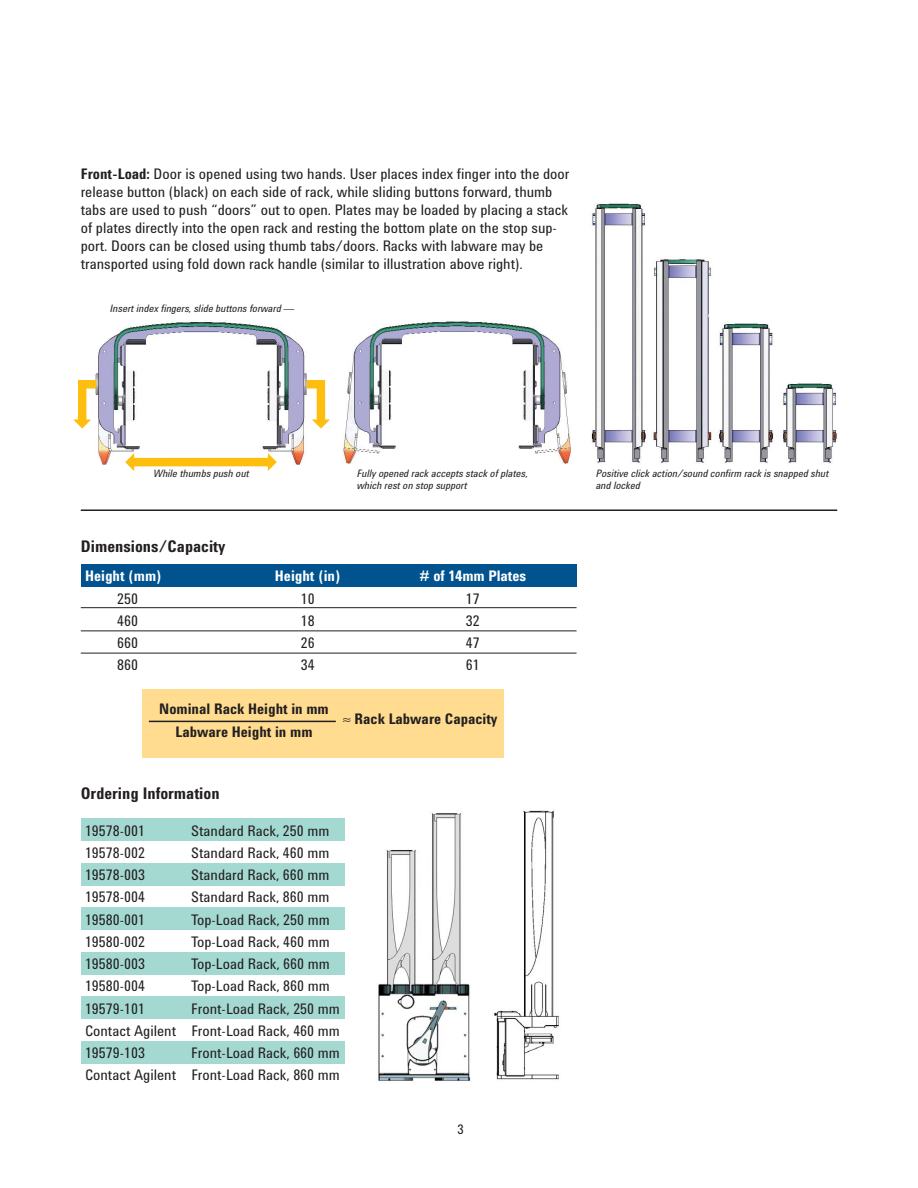
<style>
.page{position:relative;width:918px;height:1188px;background:#fff}
.page>*{position:absolute;margin:0;border:0;box-sizing:border-box;transform-origin:0 0}
.t1{font:700 16.5px "Agilent Cond";color:#231f20}
.t2{font:15px/18px "Agilent Cond";color:#231f20}
.t3{font:700 15px/22.5px "Agilent Cond";color:#231f20;text-align:center}
.t4{font:700 15px "Agilent Cond";color:#fff}
.t5{font:13.5px "Agilent Cond";color:#231f20}
.t6{font:italic 10.5px/12px "Agilent Cond";color:#231f20}
.s1{font-weight:700}
</style>
<div class="page">
<div style="left:81px;top:819px;width:263px;height:22px;background:#a4d9d2"></div>
<div style="left:81px;top:863px;width:263px;height:22px;background:#a4d9d2"></div>
<div style="left:81px;top:908px;width:263px;height:22px;background:#a4d9d2"></div>
<div style="left:81px;top:952px;width:263px;height:22px;background:#a4d9d2"></div>
<div style="left:81px;top:997px;width:263px;height:22px;background:#a4d9d2"></div>
<div style="left:81px;top:1041px;width:263px;height:22px;background:#a4d9d2"></div>
<div style="left:143px;top:689px;width:361px;height:68px;background:#ffdc90"></div>
<div style="left:81px;top:565px;width:496px;height:22px;background:#00538e"></div>
<hr style="left:149px;top:721px;width:187px;height:1px;background:#231f20">
<hr style="left:81px;top:607px;width:496px;height:1px;background:#231f20">
<hr style="left:81px;top:631px;width:496px;height:1px;background:#231f20">
<hr style="left:81px;top:653px;width:496px;height:1px;background:#231f20">
<img style="left:591px;top:203px;width:246px;height:261px">
<img style="left:378px;top:813px;width:93px;height:270px">
<img style="left:494px;top:810px;width:65px;height:270px">
<img style="left:342px;top:321px;width:229px;height:142px">
<img style="left:95px;top:321px;width:212px;height:143px">
<svg style="left:307px;top:380px;width:23px;height:49px"></svg>
<svg style="left:73px;top:380px;width:23px;height:49px"></svg>
<svg style="left:125px;top:453px;width:152px;height:18px"></svg>
<hr style="left:81px;top:509px;width:756px;height:2px;background:#231f20">
<p class="t2" style="left:81px;top:166px;width:490px"><span class="s1">Front-Load:</span> Door is opened using two hands. User places index finger into the door release button (black) on each side of rack, while sliding buttons forward, thumb tabs are used to push “doors” out to open. Plates may be loaded by placing a stack of plates directly into the open rack and resting the bottom plate on the stop sup&shy;port. Doors can be closed using thumb tabs/doors. Racks with labware may be transported using fold down rack handle (similar to illustration above right).</p>
<p class="t6" style="left:110px;top:304px;width:186px">Insert index fingers, slide buttons forward —</p>
<p class="t6" style="left:153px;top:468px;width:98px">While thumbs push out</p>
<p class="t6" style="left:357px;top:468px;width:172px">Fully opened rack accepts stack of plates, which rest on stop support</p>
<p class="t1" style="left:81px;top:540px;width:146px">Dimensions/Capacity</p>
<p class="t4" style="left:85px;top:570px;width:78px">Height (mm)</p>
<p class="t4" style="left:275px;top:570px;width:67px">Height (in)</p>
<p class="t4" style="left:419px;top:570px;width:108px"># of 14mm Plates</p>
<p class="t2" style="left:117px;top:591px;width:22px">250</p>
<p class="t2" style="left:301px;top:591px;width:15px">10</p>
<p class="t2" style="left:466px;top:591px;width:15px">17</p>
<p class="t2" style="left:117px;top:613px;width:22px">460</p>
<p class="t2" style="left:301px;top:613px;width:15px">18</p>
<p class="t2" style="left:466px;top:613px;width:15px">32</p>
<p class="t2" style="left:117px;top:636px;width:22px">660</p>
<p class="t2" style="left:301px;top:636px;width:15px">26</p>
<p class="t2" style="left:466px;top:636px;width:15px">47</p>
<p class="t2" style="left:117px;top:658px;width:22px">860</p>
<p class="t2" style="left:301px;top:658px;width:15px">34</p>
<p class="t2" style="left:466px;top:658px;width:15px">61</p>
<p class="t3" style="left:159px;top:700px;width:171px">Nominal Rack Height in mm<br>Labware Height in mm</p>
<p class="t3" style="left:343px;top:710px;width:156px">≈ Rack Labware Capacity</p>
<p class="t1" style="left:81px;top:787px;width:140px">Ordering Information</p>
<p class="t2" style="left:85px;top:823px;width:62px">19578-001</p>
<p class="t2" style="left:191px;top:823px;width:140px">Standard Rack, 250 mm</p>
<p class="t2" style="left:85px;top:845px;width:62px">19578-002</p>
<p class="t2" style="left:191px;top:845px;width:140px">Standard Rack, 460 mm</p>
<p class="t2" style="left:85px;top:868px;width:62px">19578-003</p>
<p class="t2" style="left:191px;top:868px;width:140px">Standard Rack, 660 mm</p>
<p class="t2" style="left:85px;top:890px;width:62px">19578-004</p>
<p class="t2" style="left:191px;top:890px;width:140px">Standard Rack, 860 mm</p>
<p class="t2" style="left:85px;top:912px;width:62px">19580-001</p>
<p class="t2" style="left:191px;top:912px;width:140px">Top-Load Rack, 250 mm</p>
<p class="t2" style="left:85px;top:934px;width:62px">19580-002</p>
<p class="t2" style="left:191px;top:934px;width:140px">Top-Load Rack, 460 mm</p>
<p class="t2" style="left:85px;top:957px;width:62px">19580-003</p>
<p class="t2" style="left:191px;top:957px;width:140px">Top-Load Rack, 660 mm</p>
<p class="t2" style="left:85px;top:979px;width:62px">19580-004</p>
<p class="t2" style="left:191px;top:979px;width:140px">Top-Load Rack, 860 mm</p>
<p class="t2" style="left:85px;top:1001px;width:62px">19579-101</p>
<p class="t2" style="left:85px;top:999px;width:256px;line-height:22.2px;text-align:justify;text-indent:106px">Front-Load Rack, 250 mm Contact Agilent Front-Load Rack, 460 mm 19579-103</p>
<p class="t2" style="left:85px;top:1044px;width:256px;line-height:22.2px;text-align:right">Front-Load Rack, 660 mm<br>Contact Agilent Front-Load Rack, 860 mm</p>
<p class="t5" style="left:458px;top:1124px;width:8px">3</p>
<p class="t6" style="left:596px;top:468px;width:234px">Positive click action/sound confirm rack is snapped shut and locked</p>
</div>
